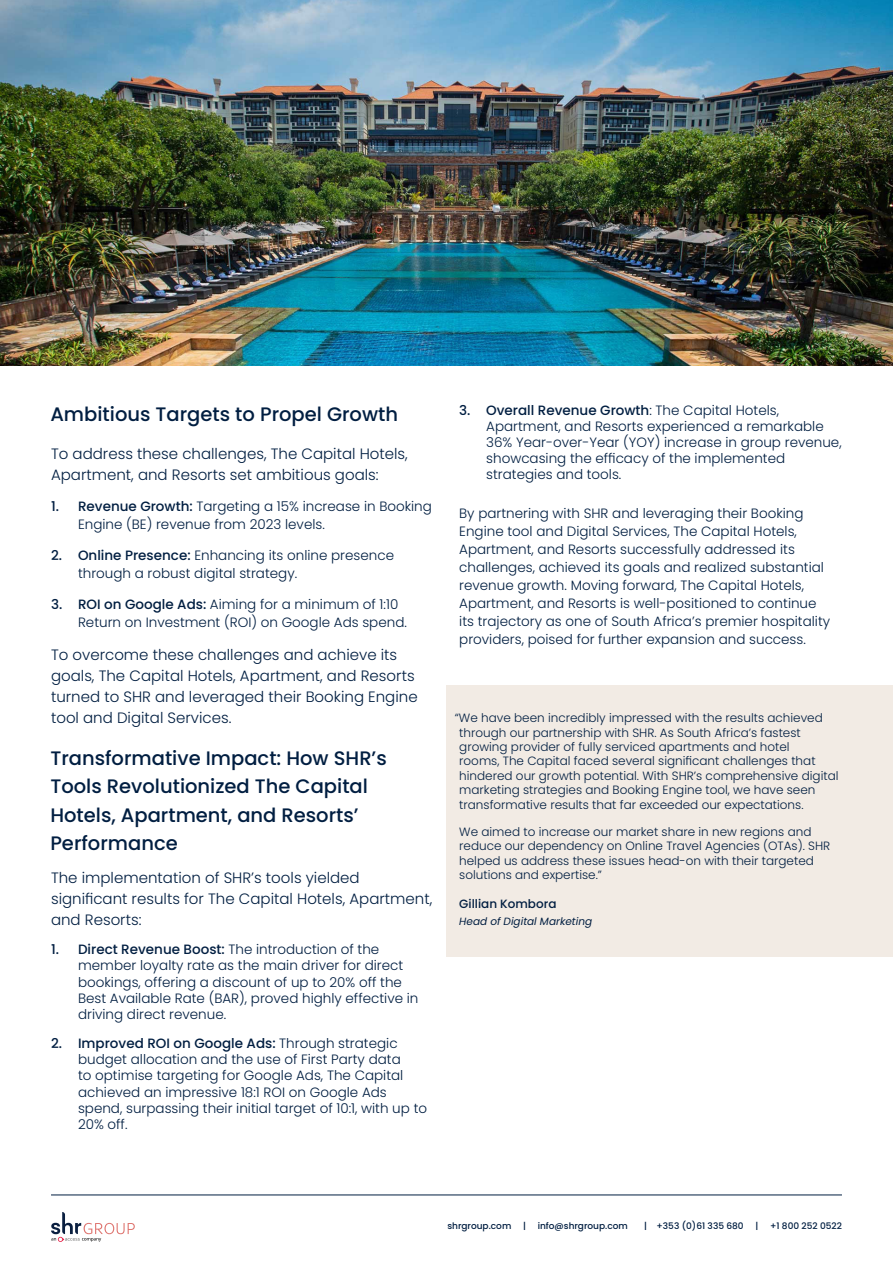
<style>
.page{position:relative;width:893px;height:1263px;background:#fff}
.page>*{position:absolute;margin:0;border:0;box-sizing:border-box;transform-origin:0 0}
.t1{font:500 19.5px/28.5px "Poppins";color:#011e41}
.t2{font:300 15px/21px "Poppins";color:#011e41}
.t3{font:300 13.5px/16.2px "Poppins";color:#011e41}
.t4{font:300 12px/14.4px "Poppins";color:#011e41}
.t5{font:500 12px "Poppins";color:#011e41}
.t6{font:italic 10.5px "Poppins";color:#011e41}
.t7{font:500 9px "Poppins";color:#011e41}
.s1{font-weight:500}
</style>
<div class="page">
<hr style="left:51px;top:1195px;width:791px;height:1px;background:#011e41">
<svg style="left:51px;top:1212px;width:84px;height:30px"></svg>
<div style="left:447px;top:685px;width:446px;height:272px;background:#f2ebe4"></div>
<img style="left:0;top:0;width:893px;height:366px">
<h1 class="t1" style="left:50px;top:400px;width:349px">Ambitious Targets to Propel Growth</h1>
<p class="t2" style="left:51px;top:444px;width:358px">To address these challenges, The Capital Hotels,<br>Apartment, and Resorts set ambitious goals:</p>
<p class="t3" style="left:78px;top:497px;width:355px;line-height:18px;text-indent:-27px"><span class="s1">1. Revenue Growth:</span> Targeting a 15% increase in Booking<br>Engine (BE) revenue from 2023 levels.</p>
<p class="t3" style="left:78px;top:546px;width:318px;line-height:18px;text-indent:-27px"><span class="s1">2. Online Presence:</span> Enhancing its online presence through a robust digital strategy.</p>
<p class="t3" style="left:78px;top:595px;width:330px;line-height:18px;text-indent:-27px"><span class="s1">3. ROI on Google Ads:</span> Aiming for a minimum of 1:10<br>Return on Investment (ROI) on Google Ads spend.</p>
<p class="t2" style="left:51px;top:645px;width:368px">To overcome these challenges and achieve its goals, The Capital Hotels, Apartment, and Resorts turned to SHR and leveraged their Booking Engine tool and Digital Services.</p>
<h1 class="t1" style="left:50px;top:744px;width:338px">Transformative Impact: How SHR’s<br>Tools Revolutionized The Capital<br>Hotels, Apartment, and Resorts’<br>Performance</h1>
<p class="t2" style="left:51px;top:867px;width:383px">The implementation of SHR’s tools yielded significant results for The Capital Hotels, Apartment, and Resorts:</p>
<p class="t3" style="left:78px;top:941px;width:342px;text-indent:-27px"><span class="s1">1. Direct Revenue Boost:</span> The introduction of the member loyalty rate as the main driver for direct bookings, offering a discount of up to 20% off the Best Available Rate (BAR), proved highly effective in driving direct revenue.</p>
<p class="t3" style="left:78px;top:1035px;width:351px;text-indent:-27px"><span class="s1">2. Improved ROI on Google Ads:</span> Through strategic budget allocation and the use of First Party data<br>to optimise targeting for Google Ads, The Capital achieved an impressive 18:1 ROI on Google Ads spend, surpassing their initial target of 10:1, with up to 20% off.</p>
<p class="t3" style="left:486px;top:402px;width:357px;text-indent:-27px"><span class="s1">3. Overall Revenue Growth</span>: The Capital Hotels, Apartment, and Resorts experienced a remarkable 36% Year-over-Year (YOY) increase in group revenue, showcasing the efficacy of the implemented strategies and tools.</p>
<p class="t3" style="left:459px;top:504px;width:372px;line-height:18px">By partnering with SHR and leveraging their Booking Engine tool and Digital Services, The Capital Hotels, Apartment, and Resorts successfully addressed its challenges, achieved its goals and realized substantial revenue growth. Moving forward, The Capital Hotels, Apartment, and Resorts is well-positioned to continue its trajectory as one of South Africa’s premier hospitality providers, poised for further expansion and success.</p>
<p class="t4" style="left:459px;top:711px;width:381px;text-indent:-4px">“We have been incredibly impressed with the results achieved through our partnership with SHR. As South Africa’s fastest growing provider of fully serviced apartments and hotel<br>rooms, The Capital faced several significant challenges that hindered our growth potential. With SHR’s comprehensive digital marketing strategies and Booking Engine tool, we have seen transformative results that far exceeded our expectations.</p>
<p class="t4" style="left:459px;top:824px;width:373px">We aimed to increase our market share in new regions and reduce our dependency on Online Travel Agencies (OTAs). SHR helped us address these issues head-on with their targeted solutions and expertise.”</p>
<p class="t5" style="left:459px;top:897px;width:99px">Gillian Kombora</p>
<p class="t6" style="left:459px;top:915px;width:134px">Head of Digital Marketing</p>
<p class="t7" style="left:447px;top:1220px;width:66px">shrgroup.com</p>
<p class="t7" style="left:523px;top:1220px;width:4px">|</p>
<p class="t7" style="left:538px;top:1220px;width:92px">info@shrgroup.com</p>
<p class="t7" style="left:644px;top:1220px;width:101px">| +353 (0)61 335 680</p>
<p class="t7" style="left:755px;top:1220px;width:4px">|</p>
<p class="t7" style="left:770px;top:1220px;width:73px">+1 800 252 0522</p>
</div>
